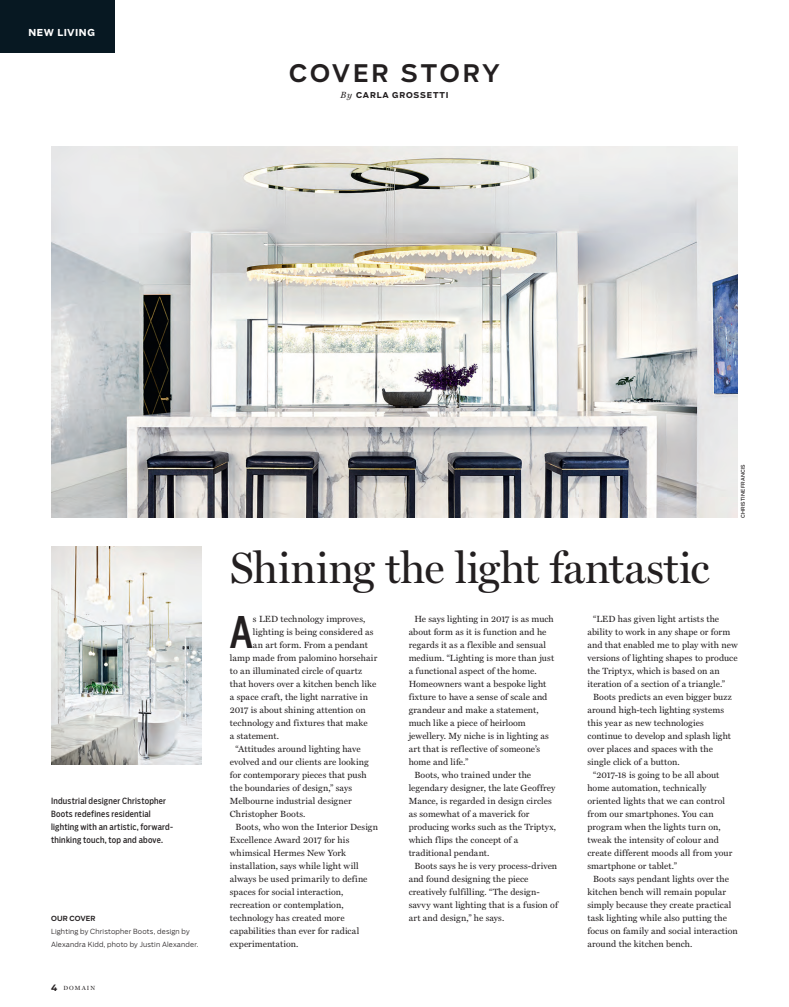
<style>
.page{position:relative;width:789px;height:1007px;background:#fff}
.page>*{position:absolute;margin:0;border:0;box-sizing:border-box;transform-origin:0 0}
.DMAG_Drop_Cap_3_line{font:48px "Knockout HTF30 Junior Welterwt";color:#231f20}
.DMAG_Headline_44pt{font:44px "Miller Display Roman";letter-spacing:-.005em;color:#231f20}
.DMAG_Body_Copy_Serif{font:500 24px "Salvo Sans";letter-spacing:.115em;color:#231f20}
.DMAG_Body_sans_light{font:700 9.5px "Salvo Sans";letter-spacing:.06em;color:#fff}
.DMAG_Body_Copy_Serif-2{font:9px/13px "Miller Text";letter-spacing:.01em;color:#231f20}
.DMAG_Drop_Cap_3_line-2{font:9px "Miller Text";letter-spacing:.01em;color:#231f20}
.DMAG_Caption{font:8.5px/13px "Salvo Sans Cond";letter-spacing:.025em;color:#231f20}
.DMAG_Body_Copy_Serif-3{font:700 8px "Salvo Sans";letter-spacing:.095em;color:#231f20}
.DMAG_Body_sans_light-2{font:300 7px/13px "Salvo Sans";letter-spacing:.02em;color:#231f20}
.DMAG_Body_sans_light-3{font:500 7px "Salvo Sans";letter-spacing:.01em;color:#231f20}
.DMAG_Body_Copy_Serif-4{font:6px "Miller Display Roman";letter-spacing:.175em;color:#231f20}
.DMAG_Picture_credit{font:5px "Salvo Sans";letter-spacing:.01em;color:#231f20}
.s1{font-family:"Miller Text";font-weight:400;font-style:italic;font-size:9px}
.s2{font-family:"Salvo Sans";font-weight:700;font-size:9px}
</style>
<div class="page">
<div style="left:0;top:0;width:115px;height:53px;background:#071822"></div>
<img style="left:51px;top:146px;width:686px;height:371px">
<img style="left:51px;top:546px;width:150px;height:218px">
<p class="DMAG_Body_sans_light" style="left:28px;top:26px;width:68px">NEW LIVING</p>
<p class="DMAG_Body_Copy_Serif" style="left:289px;top:56px;width:212px">COVER STORY</p>
<p class="DMAG_Body_Copy_Serif-3" style="left:340px;top:89px;width:110px"><span class="s1">By</span> CARLA GROSSETTI</p>
<p class="DMAG_Caption" style="left:51px;top:794px;width:123px">Industrial designer Christopher<br>Boots redefines residential lighting with an artistic, forward&shy;thinking touch, top and above.</p>
<p class="DMAG_Body_sans_light-3" style="left:51px;top:913px;width:46px">OUR COVER</p>
<p class="DMAG_Body_sans_light-2" style="left:51px;top:924px;width:149px">Lighting by Christopher Boots, design by<br>Alexandra Kidd, photo by Justin Alexander.</p>
<p class="DMAG_Body_Copy_Serif-4" style="left:51px;top:984px;width:46px"><span class="s2">4</span> DOMAIN</p>
<p class="DMAG_Headline_44pt" style="left:230px;top:541px;width:481px">Shining the light fantastic</p>
<p class="DMAG_Picture_credit" style="left:739px;top:517px;width:55px;rotate:-90deg">CHRISTINE FRANCIS</p>
<p class="DMAG_Drop_Cap_3_line" style="left:230px;top:606px;width:25px">A</p>
<p class="DMAG_Drop_Cap_3_line-2" style="left:253px;top:613px;width:114px">s LED technology improves,</p>
<p class="DMAG_Drop_Cap_3_line-2" style="left:253px;top:626px;width:122px">lighting is being considered as</p>
<p class="DMAG_Drop_Cap_3_line-2" style="left:253px;top:639px;width:116px">an art form. From a pendant</p>
<p class="DMAG_Drop_Cap_3_line-2" style="left:230px;top:652px;width:149px">lamp made from palomino horsehair</p>
<p class="DMAG_Drop_Cap_3_line-2" style="left:230px;top:665px;width:134px">to an illuminated circle of quartz</p>
<p class="DMAG_Drop_Cap_3_line-2" style="left:230px;top:678px;width:148px">that hovers over a kitchen bench like</p>
<p class="DMAG_Drop_Cap_3_line-2" style="left:230px;top:691px;width:139px">a space craft, the light narrative in</p>
<p class="DMAG_Drop_Cap_3_line-2" style="left:230px;top:704px;width:137px">2017 is about shining attention on</p>
<p class="DMAG_Drop_Cap_3_line-2" style="left:230px;top:717px;width:139px">technology and fixtures that make</p>
<p class="DMAG_Drop_Cap_3_line-2" style="left:230px;top:730px;width:50px">a statement.</p>
<p class="DMAG_Body_Copy_Serif-2" style="left:230px;top:742px;width:140px;text-indent:6px">“Attitudes around lighting have evolved and our clients are looking for contemporary pieces that push the boundaries of design,” says<br>Melbourne industrial designer<br>Christopher Boots.</p>
<p class="DMAG_Body_Copy_Serif-2" style="left:230px;top:820px;width:150px;text-indent:6px">Boots, who won the Interior Design<br>Excellence Award 2017 for his whimsical Hermes New York installation, says while light will always be used primarily to define spaces for social interaction, recreation or contemplation, technology has created more capabilities than ever for radical experimentation.</p>
<p class="DMAG_Body_Copy_Serif-2" style="left:408px;top:612px;width:147px;text-indent:6px">He says lighting in 2017 is as much about form as it is function and he regards it as a flexible and sensual medium. “Lighting is more than just a functional aspect of the home.<br>Homeowners want a bespoke light fixture to have a sense of scale and grandeur and make a statement, much like a piece of heirloom jewellery. My niche is in lighting as art that is reflective of someone’s home and life.”</p>
<p class="DMAG_Body_Copy_Serif-2" style="left:408px;top:768px;width:149px;text-indent:6px">Boots, who trained under the legendary designer, the late Geoffrey<br>Mance, is regarded in design circles as somewhat of a maverick for producing works such as the Triptyx, which flips the concept of a traditional pendant.</p>
<p class="DMAG_Body_Copy_Serif-2" style="left:408px;top:859px;width:151px;text-indent:6px">Boots says he is very process-driven and found designing the piece creatively fulfilling. “The design&shy;savvy want lighting that is a fusion of art and design,” he says.</p>
<p class="DMAG_Body_Copy_Serif-2" style="left:587px;top:612px;width:152px;text-indent:6px">“LED has given light artists the ability to work in any shape or form and that enabled me to play with new versions of lighting shapes to produce the Triptyx, which is based on an iteration of a section of a triangle.”</p>
<p class="DMAG_Body_Copy_Serif-2" style="left:587px;top:690px;width:146px;text-indent:6px">Boots predicts an even bigger buzz around high-tech lighting systems this year as new technologies continue to develop and splash light over places and spaces with the single click of a button.</p>
<p class="DMAG_Body_Copy_Serif-2" style="left:587px;top:768px;width:146px;text-indent:6px">“2017-18 is going to be all about home automation, technically oriented lights that we can control from our smartphones. You can program when the lights turn on, tweak the intensity of colour and create different moods all from your smartphone or tablet.”</p>
<p class="DMAG_Body_Copy_Serif-2" style="left:587px;top:872px;width:152px;text-indent:6px">Boots says pendant lights over the kitchen bench will remain popular simply because they create practical task lighting while also putting the focus on family and social interaction around the kitchen bench.</p>
</div>
